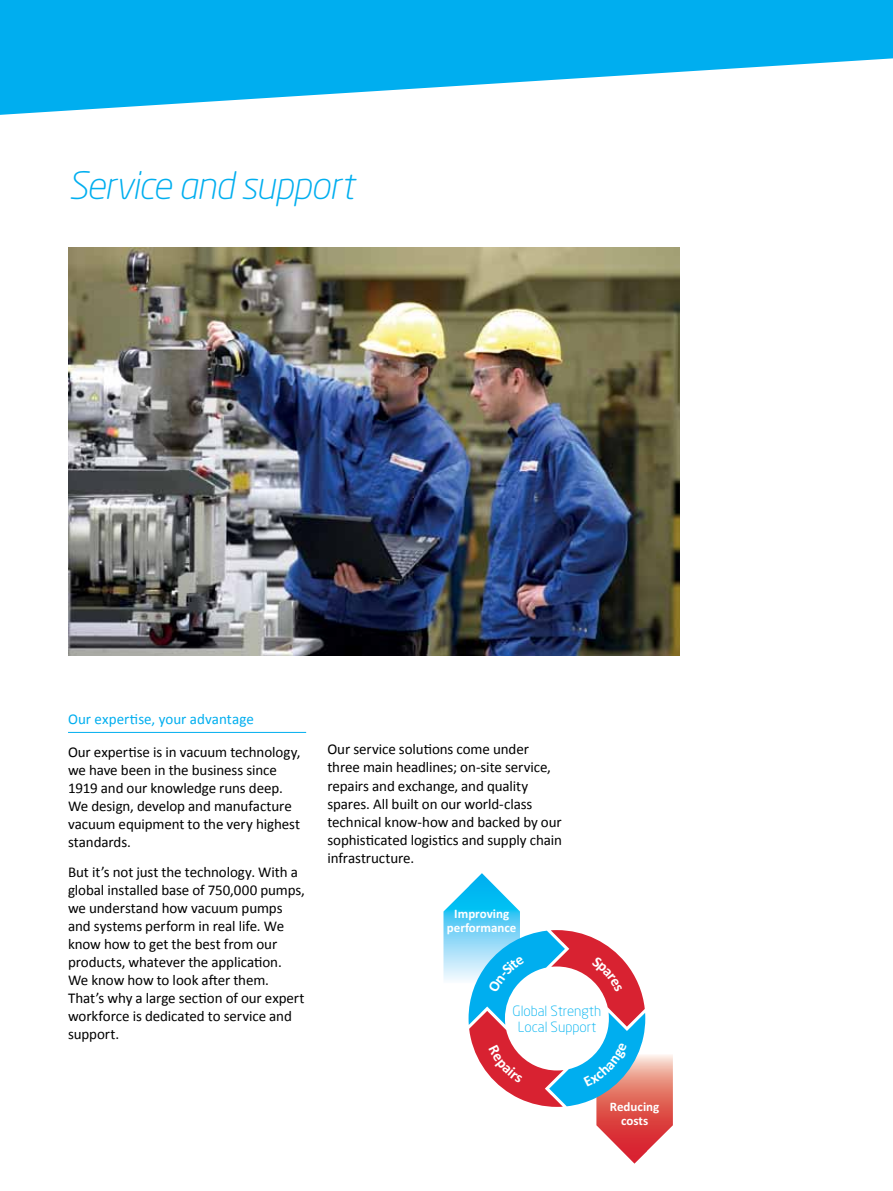
<style>
.page{position:relative;width:893px;height:1191px;background:#fff}
.page>*{position:absolute;margin:0;border:0;box-sizing:border-box;transform-origin:0 0}
.t1{font:italic 300 37.5px "Neo Sans Std";letter-spacing:-.025em;color:#00aeef}
.t2{font:15px/18px "Calibri";letter-spacing:-.005em;color:#000}
.t3{font:15px "Calibri";letter-spacing:.005em;color:#00aeef}
.t4{font:300 13.95px/16px "Neo Sans W1 G";letter-spacing:-.005em;color:#00b3f0;text-align:center}
.t5{font:700 13.05px/14px "Calibri";color:#fff;text-align:center}
</style>
<div class="page">
<svg style="left:0;top:0;width:893px;height:115px;fill:#00aeef"></svg>
<hr style="left:68px;top:732px;width:238px;height:1px;background:#00aeef">
<img style="left:68px;top:247px;width:611px;height:408px">
<img style="left:596px;top:1055px;width:77px;height:108px">
<img style="left:443px;top:873px;width:77px;height:108px">
<svg style="left:469px;top:930px;width:176px;height:176px"></svg>
<h1 class="t1" style="left:68px;top:163px;width:288px">Service and support</h1>
<p class="t3" style="left:68px;top:709px;width:187px">Our expertise, your advantage</p>
<p class="t2" style="left:68px;top:742px;width:234px">Our expertise is in vacuum technology, we have been in the business since<br>1919 and our knowledge runs deep.<br>We design, develop and manufacture vacuum equipment to the very highest standards.</p>
<p class="t2" style="left:68px;top:863px;width:238px">But it’s not just the technology. With a global installed base of 750,000 pumps, we understand how vacuum pumps and systems perform in real life. We know how to get the best from our products, whatever the application.<br>We know how to look after them.<br>That’s why a large section of our expert workforce is dedicated to service and support.</p>
<p class="t2" style="left:327px;top:740px;width:236px">Our service solutions come under three main headlines; on-site service, repairs and exchange, and quality spares. All built on our world-class technical know-how and backed by our sophisticated logistics and supply chain infrastructure.</p>
<p class="t5" style="left:447px;top:906px;width:71px">Improving performance</p>
<p class="t4" style="left:513px;top:1002px;width:90px">Global Strength<br>Local Support</p>
<p class="t5" style="left:610px;top:1099px;width:51px">Reducing costs</p>
</div>
